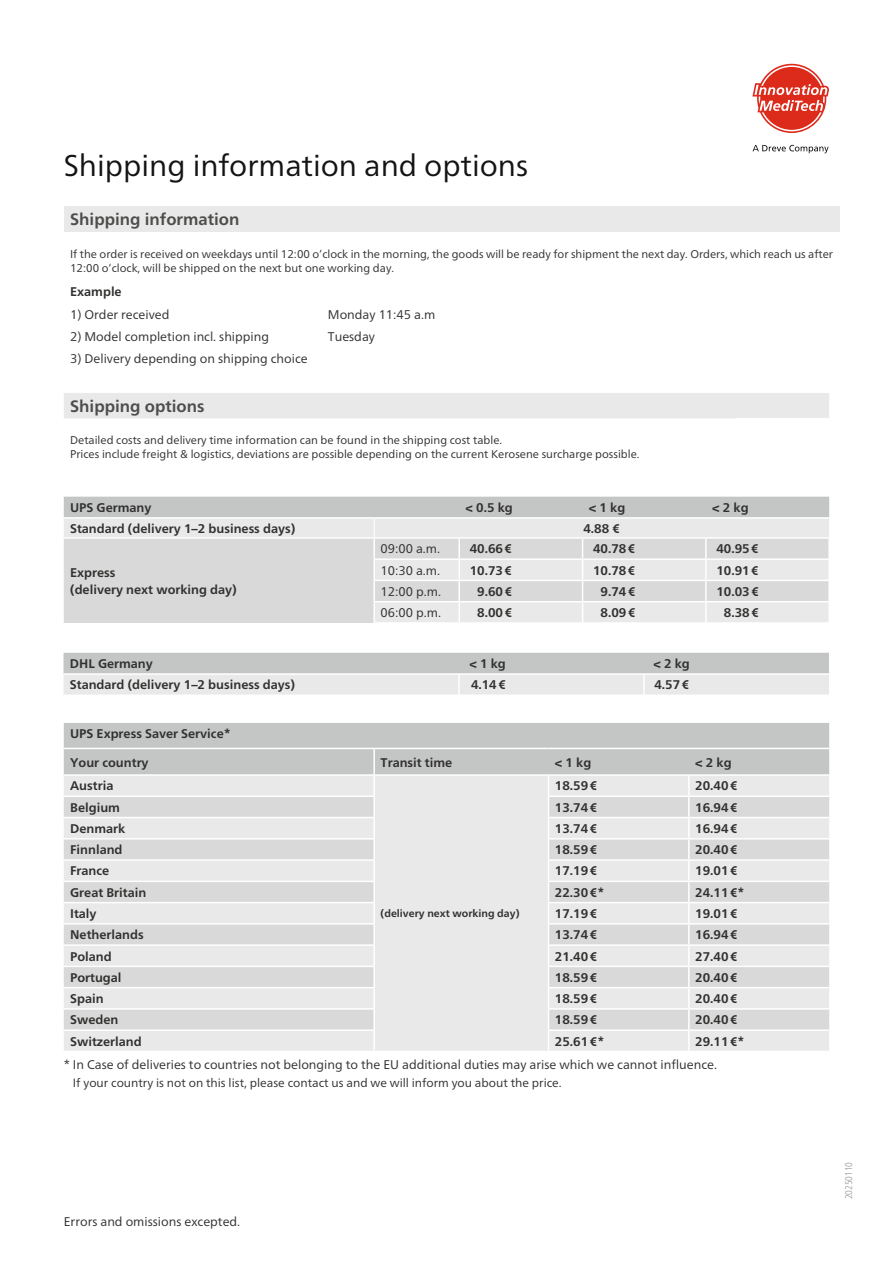
<style>
.page{position:relative;width:893px;height:1263px;background:#fff}
.page>*{position:absolute;margin:0;border:0;box-sizing:border-box;transform-origin:0 0}
.t1{font:30px "Frutiger Neue LTW1 G";color:#131413}
.t2{font:700 16.5px "Frutiger Neue LTW1 G";color:#4d4d4c}
.t3{font:700 12.6px/16.5px "Frutiger Neue LTW1 G";color:#313130}
.t4{font:12.6px "Frutiger Neue LTW1 G";color:#313130}
.t5{font:12px "Frutiger Neue LTW1 G";color:#313130}
.t6{font:11.25px/14.2px "Frutiger Neue LTW1 G";color:#313130}
.t7{font:700 10.5px "Frutiger Neue LTW1 G";color:#313130}
.t8{font:300 condensed 9.75px "Frutiger Neue LTW1 G";color:#999}
</style>
<div class="page">
<div style="left:64px;top:206px;width:776px;height:26px;background:#e9e9e9"></div>
<div style="left:64px;top:393px;width:765px;height:25px;background:#e9e9e9"></div>
<svg style="left:752px;top:64px;width:77px;height:69px"></svg>
<svg style="left:752px;top:145px;width:77px;height:8px"></svg>
<svg style="left:64px;top:723px;width:765px;height:328px;background:#dedede"></svg>
<hr style="left:688px;top:1031px;width:2px;height:20px;background:#fff">
<hr style="left:373px;top:749px;width:2px;height:25px;background:#fff">
<hr style="left:64px;top:748px;width:310px;height:1px;background:#fff">
<hr style="left:374px;top:748px;width:175px;height:1px;background:#fff">
<hr style="left:549px;top:748px;width:140px;height:1px;background:#fff">
<hr style="left:689px;top:748px;width:140px;height:1px;background:#fff">
<hr style="left:64px;top:774px;width:310px;height:2px;background:#fff">
<hr style="left:374px;top:774px;width:175px;height:2px;background:#fff">
<hr style="left:549px;top:774px;width:140px;height:2px;background:#fff">
<hr style="left:689px;top:774px;width:140px;height:2px;background:#fff">
<hr style="left:64px;top:795px;width:311px;height:2px;background:#fff">
<hr style="left:548px;top:795px;width:141px;height:2px;background:#fff">
<hr style="left:689px;top:795px;width:140px;height:2px;background:#fff">
<hr style="left:64px;top:817px;width:311px;height:1px;background:#fff">
<hr style="left:548px;top:817px;width:141px;height:1px;background:#fff">
<hr style="left:689px;top:817px;width:140px;height:1px;background:#fff">
<hr style="left:64px;top:838px;width:311px;height:1px;background:#fff">
<hr style="left:548px;top:838px;width:141px;height:1px;background:#fff">
<hr style="left:689px;top:838px;width:140px;height:1px;background:#fff">
<hr style="left:64px;top:859px;width:311px;height:2px;background:#fff">
<hr style="left:548px;top:859px;width:141px;height:2px;background:#fff">
<hr style="left:689px;top:859px;width:140px;height:2px;background:#fff">
<hr style="left:64px;top:880px;width:311px;height:2px;background:#fff">
<hr style="left:548px;top:880px;width:141px;height:2px;background:#fff">
<hr style="left:689px;top:880px;width:140px;height:2px;background:#fff">
<hr style="left:64px;top:902px;width:311px;height:1px;background:#fff">
<hr style="left:548px;top:902px;width:141px;height:1px;background:#fff">
<hr style="left:689px;top:902px;width:140px;height:1px;background:#fff">
<hr style="left:64px;top:923px;width:311px;height:1px;background:#fff">
<hr style="left:548px;top:923px;width:141px;height:1px;background:#fff">
<hr style="left:689px;top:923px;width:140px;height:1px;background:#fff">
<hr style="left:64px;top:944px;width:311px;height:2px;background:#fff">
<hr style="left:548px;top:944px;width:141px;height:2px;background:#fff">
<hr style="left:689px;top:944px;width:140px;height:2px;background:#fff">
<hr style="left:64px;top:966px;width:311px;height:1px;background:#fff">
<hr style="left:548px;top:966px;width:141px;height:1px;background:#fff">
<hr style="left:689px;top:966px;width:140px;height:1px;background:#fff">
<hr style="left:64px;top:987px;width:311px;height:1px;background:#fff">
<hr style="left:548px;top:987px;width:141px;height:1px;background:#fff">
<hr style="left:689px;top:987px;width:140px;height:1px;background:#fff">
<hr style="left:64px;top:1008px;width:311px;height:2px;background:#fff">
<hr style="left:548px;top:1008px;width:141px;height:2px;background:#fff">
<hr style="left:689px;top:1008px;width:140px;height:2px;background:#fff">
<hr style="left:64px;top:1029px;width:311px;height:2px;background:#fff">
<hr style="left:548px;top:1029px;width:141px;height:2px;background:#fff">
<hr style="left:689px;top:1029px;width:140px;height:2px;background:#fff">
<svg style="left:64px;top:653px;width:765px;height:41px;background:#d6d6d6"></svg>
<hr style="left:64px;top:673px;width:310px;height:2px;background:#fff">
<hr style="left:374px;top:673px;width:85px;height:2px;background:#fff">
<hr style="left:459px;top:673px;width:185px;height:2px;background:#fff">
<hr style="left:644px;top:673px;width:185px;height:2px;background:#fff">
<svg style="left:64px;top:497px;width:766px;height:125px;background:#dcdcdc"></svg>
<hr style="left:706px;top:601px;width:124px;height:1px;background:#fff">
<hr style="left:705px;top:602px;width:2px;height:20px;background:#fff">
<hr style="left:828px;top:602px;width:2px;height:20px;background:#fff">
<h1 class="t1" style="left:64px;top:144px;width:466px">Shipping information and options</h1>
<h2 class="t2" style="left:70px;top:207px;width:171px">Shipping information</h2>
<p class="t6" style="left:70px;top:246px;width:764px">If the order is received on weekdays until 12:00 o‘clock in the morning, the goods will be ready for shipment the next day. Orders, which reach us after<br>12:00 o‘clock, will be shipped on the next but one working day.</p>
<p class="t3" style="left:70px;top:283px;width:53px">Example</p>
<p class="t4" style="left:70px;top:305px;width:101px">1) Order received</p>
<p class="t4" style="left:328px;top:305px;width:109px">Monday 11:45 a.m</p>
<p class="t4" style="left:70px;top:327px;width:200px">2) Model completion incl. shipping</p>
<p class="t4" style="left:328px;top:327px;width:49px">Tuesday</p>
<p class="t4" style="left:70px;top:350px;width:239px">3) Delivery depending on shipping choice</p>
<h2 class="t2" style="left:70px;top:394px;width:136px">Shipping options</h2>
<p class="t6" style="left:70px;top:432px;width:571px">Detailed costs and delivery time information can be found in the shipping cost table.<br>Prices include freight &amp; logistics, deviations are possible depending on the current Kerosene surcharge possible.</p>
<p class="t3" style="left:70px;top:498px;width:83px">UPS Germany</p>
<p class="t3" style="left:466px;top:498px;width:49px">&lt; 0.5 kg</p>
<p class="t3" style="left:589px;top:498px;width:38px">&lt; 1 kg</p>
<p class="t3" style="left:712px;top:498px;width:38px">&lt; 2 kg</p>
<p class="t3" style="left:70px;top:519px;width:227px">Standard (delivery 1–2 business days)</p>
<p class="t3" style="left:583px;top:519px;width:38px">4.88 €</p>
<p class="t3" style="left:70px;top:564px;width:168px">Express<br>(delivery next working day)</p>
<p class="t4" style="left:381px;top:540px;width:61px">09:00 a.m.</p>
<p class="t3" style="left:470px;top:540px;width:44px">40.66€</p>
<p class="t3" style="left:593px;top:540px;width:44px">40.78€</p>
<p class="t3" style="left:716px;top:540px;width:44px">40.95€</p>
<p class="t4" style="left:381px;top:561px;width:61px">10:30 a.m.</p>
<p class="t3" style="left:470px;top:561px;width:44px">10.73€</p>
<p class="t3" style="left:593px;top:561px;width:44px">10.78€</p>
<p class="t3" style="left:716px;top:561px;width:44px">10.91€</p>
<p class="t4" style="left:381px;top:582px;width:62px">12:00 p.m.</p>
<p class="t3" style="left:477px;top:582px;width:36px">9.60€</p>
<p class="t3" style="left:601px;top:582px;width:36px">9.74€</p>
<p class="t3" style="left:716px;top:582px;width:44px">10.03€</p>
<p class="t4" style="left:381px;top:603px;width:62px">06:00 p.m.</p>
<p class="t3" style="left:477px;top:604px;width:36px">8.00€</p>
<p class="t3" style="left:601px;top:604px;width:36px">8.09€</p>
<p class="t3" style="left:724px;top:604px;width:36px">8.38€</p>
<p class="t3" style="left:70px;top:654px;width:85px">DHL Germany</p>
<p class="t3" style="left:469px;top:654px;width:38px">&lt; 1 kg</p>
<p class="t3" style="left:653px;top:654px;width:38px">&lt; 2 kg</p>
<p class="t3" style="left:70px;top:676px;width:227px">Standard (delivery 1–2 business days)</p>
<p class="t3" style="left:471px;top:676px;width:36px">4.14€</p>
<p class="t3" style="left:654px;top:676px;width:36px">4.57€</p>
<p class="t3" style="left:70px;top:724px;width:162px">UPS Express Saver Service*</p>
<p class="t3" style="left:70px;top:753px;width:80px">Your country</p>
<p class="t3" style="left:381px;top:753px;width:73px">Transit time</p>
<p class="t3" style="left:555px;top:753px;width:38px">&lt; 1 kg</p>
<p class="t3" style="left:695px;top:753px;width:38px">&lt; 2 kg</p>
<p class="t3" style="left:70px;top:777px;width:45px">Austria</p>
<p class="t3" style="left:555px;top:777px;width:44px">18.59€</p>
<p class="t3" style="left:695px;top:777px;width:44px">20.40€</p>
<p class="t3" style="left:70px;top:798px;width:51px">Belgium</p>
<p class="t3" style="left:555px;top:798px;width:44px">13.74€</p>
<p class="t3" style="left:695px;top:798px;width:44px">16.94€</p>
<p class="t3" style="left:70px;top:819px;width:57px">Denmark</p>
<p class="t3" style="left:555px;top:819px;width:44px">13.74€</p>
<p class="t3" style="left:695px;top:819px;width:44px">16.94€</p>
<p class="t3" style="left:70px;top:841px;width:54px">Finnland</p>
<p class="t3" style="left:555px;top:841px;width:44px">18.59€</p>
<p class="t3" style="left:695px;top:841px;width:44px">20.40€</p>
<p class="t3" style="left:70px;top:862px;width:41px">France</p>
<p class="t3" style="left:555px;top:862px;width:44px">17.19€</p>
<p class="t3" style="left:695px;top:862px;width:44px">19.01€</p>
<p class="t3" style="left:70px;top:883px;width:78px">Great Britain</p>
<p class="t3" style="left:555px;top:883px;width:51px">22.30€*</p>
<p class="t3" style="left:695px;top:883px;width:51px">24.11€*</p>
<p class="t3" style="left:70px;top:904px;width:28px">Italy</p>
<p class="t3" style="left:555px;top:904px;width:44px">17.19€</p>
<p class="t3" style="left:695px;top:904px;width:44px">19.01€</p>
<p class="t3" style="left:70px;top:926px;width:75px">Netherlands</p>
<p class="t3" style="left:555px;top:926px;width:44px">13.74€</p>
<p class="t3" style="left:695px;top:926px;width:44px">16.94€</p>
<p class="t3" style="left:70px;top:947px;width:43px">Poland</p>
<p class="t3" style="left:555px;top:947px;width:44px">21.40€</p>
<p class="t3" style="left:695px;top:947px;width:44px">27.40€</p>
<p class="t3" style="left:70px;top:968px;width:53px">Portugal</p>
<p class="t3" style="left:555px;top:968px;width:44px">18.59€</p>
<p class="t3" style="left:695px;top:968px;width:44px">20.40€</p>
<p class="t3" style="left:70px;top:989px;width:35px">Spain</p>
<p class="t3" style="left:555px;top:989px;width:44px">18.59€</p>
<p class="t3" style="left:695px;top:989px;width:44px">20.40€</p>
<p class="t3" style="left:70px;top:1011px;width:50px">Sweden</p>
<p class="t3" style="left:555px;top:1011px;width:44px">18.59€</p>
<p class="t3" style="left:695px;top:1011px;width:44px">20.40€</p>
<p class="t3" style="left:70px;top:1032px;width:73px">Switzerland</p>
<p class="t3" style="left:555px;top:1032px;width:51px">25.61€*</p>
<p class="t3" style="left:695px;top:1032px;width:51px">29.11€*</p>
<p class="t4" style="left:64px;top:1055px;width:655px">* In Case of deliveries to countries not belonging to the EU additional duties may arise which we cannot influence.</p>
<p class="t5" style="left:73px;top:1074px;width:490px">If your country is not on this list, please contact us and we will inform you about the price.</p>
<p class="t7" style="left:381px;top:906px;width:140px">(delivery next working day)</p>
<p class="t4" style="left:64px;top:1212px;width:178px">Errors and omissions excepted.</p>
<p class="t8" style="left:841px;top:1199px;width:39px;rotate:-90deg">20250110</p>
</div>
